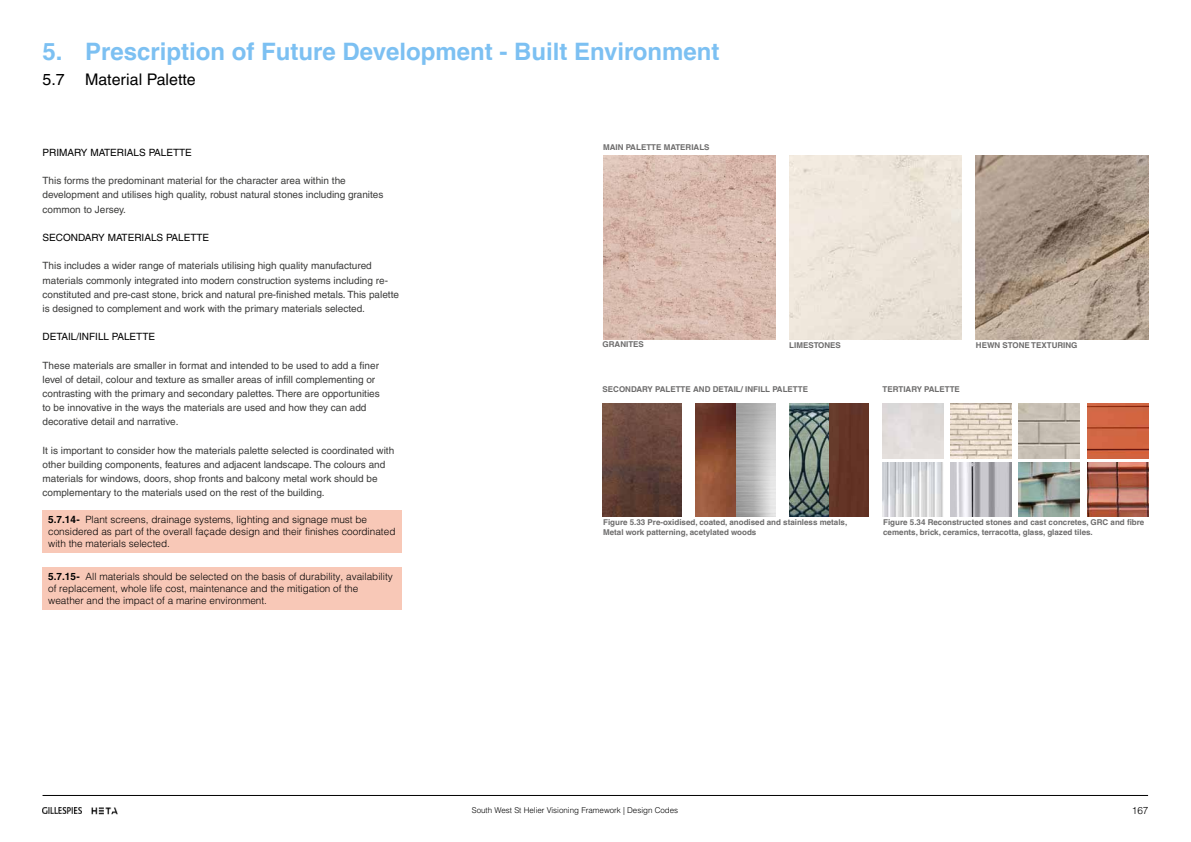
<style>
.page{position:relative;width:1191px;height:842px;background:#fff}
.page>*{position:absolute;margin:0;border:0;box-sizing:border-box;transform-origin:0 0}
.t1{font:700 24px "Helvetica LT Pro";color:#7cc0f2}
.t2{font:16px "Helvetica LT Pro";color:#000}
.t3{font:10px/14.2px "Helvetica LT Pro";color:#3c3c3b}
.t4{font:300 10px/12px "Helvetica LT Pro";color:#000}
.t5{font:10px "Helvetica LT Pro";color:#000}
.t6{font:700 8px/9.6px "Helvetica LT Pro";color:#6d6c6c}
.t7{font:300 8px "Helvetica LT Pro";color:#000}
.s1{font-weight:700}
</style>
<div class="page">
<img style="left:91px;top:807px;width:27px;height:8px">
<div style="left:43px;top:510px;width:359px;height:43px;background:#f8c8b7"></div>
<div style="left:43px;top:567px;width:359px;height:42px;background:#f8c8b7"></div>
<img style="left:696px;top:403px;width:79px;height:114px">
<img style="left:603px;top:156px;width:172px;height:183px">
<img style="left:976px;top:156px;width:172px;height:183px">
<img style="left:789px;top:156px;width:172px;height:183px">
<img style="left:602px;top:403px;width:79px;height:114px">
<img style="left:789px;top:403px;width:79px;height:113px">
<img style="left:1018px;top:403px;width:61px;height:55px">
<img style="left:950px;top:403px;width:61px;height:55px">
<img style="left:950px;top:462px;width:61px;height:54px">
<img style="left:1087px;top:462px;width:61px;height:54px">
<img style="left:1018px;top:462px;width:61px;height:55px">
<img style="left:882px;top:462px;width:61px;height:54px">
<img style="left:1087px;top:403px;width:61px;height:55px">
<img style="left:43px;top:808px;width:39px;height:6px">
<hr style="left:43px;top:795px;width:1105px;height:1px;background:#000">
<h1 class="t1" style="left:43px;top:43px;width:678px">5. Prescription of Future Development - Built Environment</h1>
<h2 class="t2" style="left:43px;top:74px;width:24px">5.7</h2>
<h2 class="t2" style="left:85px;top:74px;width:112px">Material Palette</h2>
<p class="t5" style="left:43px;top:149px;width:151px">PRIMARY MATERIALS PALETTE</p>
<p class="t3" style="left:43px;top:175px;width:342px">This forms the predominant material for the character area within the development and utilises high quality, robust natural stones including granites common to Jersey.</p>
<p class="t5" style="left:43px;top:234px;width:168px">SECONDARY MATERIALS PALETTE</p>
<p class="t3" style="left:43px;top:260px;width:358px">This includes a wider range of materials utilising high quality manufactured materials commonly integrated into modern construction systems including re&shy;constituted and pre-cast stone, brick and natural pre-finished metals. This palette is designed to complement and work with the primary materials selected.</p>
<p class="t5" style="left:43px;top:333px;width:114px">DETAIL/INFILL PALETTE</p>
<p class="t3" style="left:43px;top:359px;width:339px">These materials are smaller in format and intended to be used to add a finer level of detail, colour and texture as smaller areas of infill complementing or contrasting with the primary and secondary palettes. There are opportunities to be innovative in the ways the materials are used and how they can add decorative detail and narrative.</p>
<p class="t3" style="left:43px;top:444px;width:353px">It is important to consider how the materials palette selected is coordinated with other building components, features and adjacent landscape. The colours and materials for windows, doors, shop fronts and balcony metal work should be complementary to the materials used on the rest of the building.</p>
<p class="t4" style="left:48px;top:515px;width:349px"><span class="s1">5.7.14-</span> Plant screens, drainage systems, lighting and signage must be considered as part of the overall façade design and their finishes coordinated with the materials selected.</p>
<p class="t4" style="left:48px;top:572px;width:346px"><span class="s1">5.7.15-</span> All materials should be selected on the basis of durability, availability of replacement, whole life cost, maintenance and the mitigation of the weather and the impact of a marine environment.</p>
<p class="t6" style="left:603px;top:143px;width:108px">MAIN PALETTE MATERIALS</p>
<p class="t6" style="left:602px;top:340px;width:43px">GRANITES</p>
<p class="t6" style="left:789px;top:341px;width:53px">LIMESTONES</p>
<p class="t6" style="left:976px;top:341px;width:103px">HEWN STONE TEXTURING</p>
<p class="t6" style="left:602px;top:385px;width:207px">SECONDARY PALETTE AND DETAIL/ INFILL PALETTE</p>
<p class="t6" style="left:882px;top:385px;width:79px">TERTIARY PALETTE</p>
<p class="t6" style="left:603px;top:518px;width:246px">Figure 5.33 Pre-oxidised, coated, anodised and stainless metals,<br>Metal work patterning, acetylated woods</p>
<p class="t6" style="left:883px;top:518px;width:263px">Figure 5.34 Reconstructed stones and cast concretes, GRC and fibre cements, brick, ceramics, terracotta, glass, glazed tiles.</p>
<p class="t7" style="left:472px;top:808px;width:208px">South West St Helier Visioning Framework | Design Codes</p>
<p class="t4" style="left:1131px;top:806px;width:18px">167</p>
</div>
